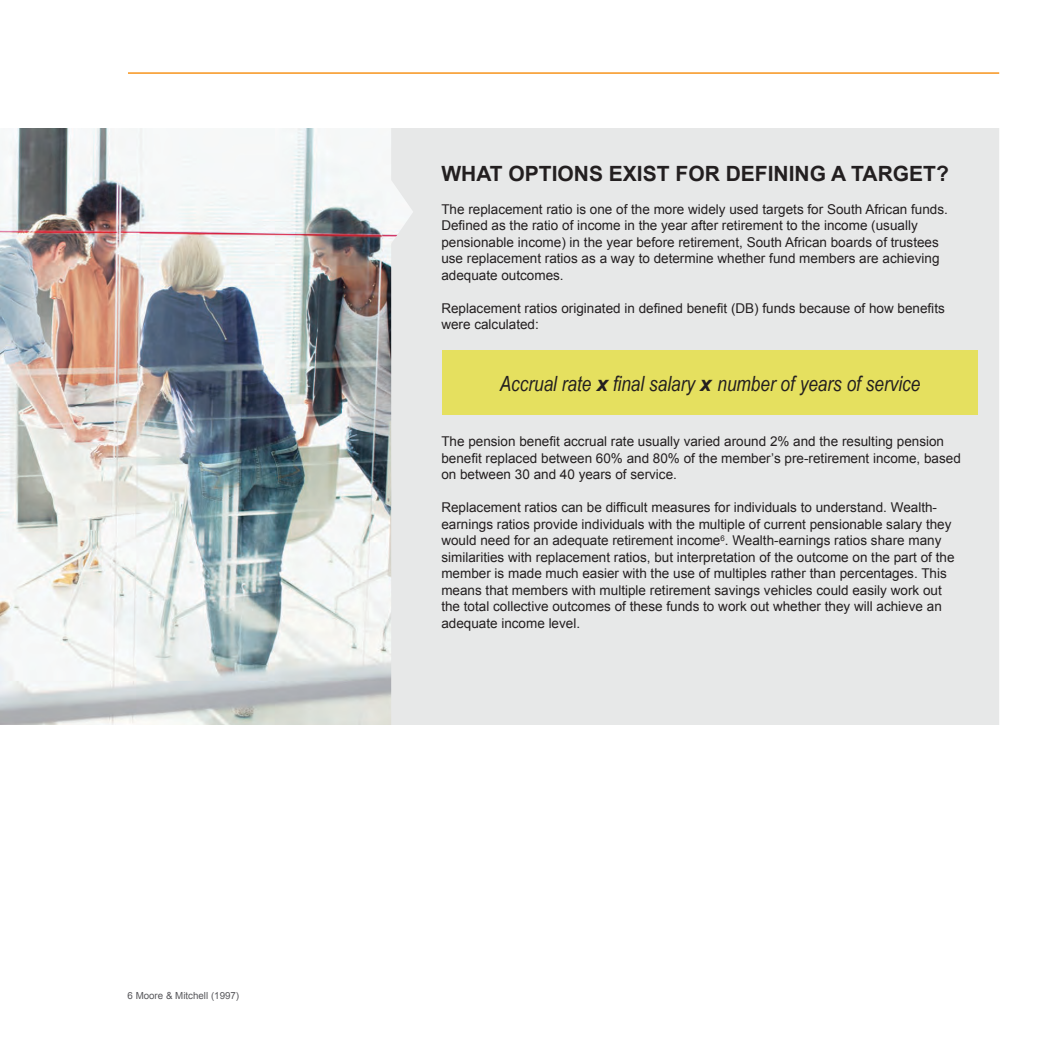
<style>
.page{position:relative;width:1063px;height:1063px;background:#fff}
.page>*{position:absolute;margin:0;border:0;box-sizing:border-box;transform-origin:0 0}
.t1{font:italic 21px "Arial Narrow";color:#231f20}
.t2{font:700 21px "Arial";color:#231f20}
.t3{font:13.5px/16.5px "Arial";color:#231f20}
.t4{font:9.75px "Arial";color:#56565a}
.s1{font-family:"Arial";font-weight:700}
</style>
<div class="page">
<hr style="left:128px;top:72px;width:871px;height:2px;background:#f7941d">
<img style="left:0;top:128px;width:391px;height:597px">
<div style="left:391px;top:128px;width:608px;height:597px;background:#e7e8e8"></div>
<div style="left:442px;top:351px;width:536px;height:64px;background:#e5e05f"></div>
<p class="t4" style="left:128px;top:989px;width:113px">6 Moore &amp; Mitchell (1997)</p>
<h1 class="t2" style="left:441px;top:160px;width:509px">WHAT OPTIONS EXIST FOR DEFINING A TARGET?</h1>
<p class="t3" style="left:441px;top:201px;width:508px">The replacement ratio is one of the more widely used targets for South African funds.<br>Defined as the ratio of income in the year after retirement to the income (usually pensionable income) in the year before retirement, South African boards of trustees use replacement ratios as a way to determine whether fund members are achieving adequate outcomes.</p>
<p class="t3" style="left:441px;top:300px;width:505px">Replacement ratios originated in defined benefit (DB) funds because of how benefits were calculated:</p>
<h1 class="t1" style="left:500px;top:369px;width:422px">Accrual rate <span class="s1">x</span> final salary <span class="s1">x</span> number of years of service</h1>
<p class="t3" style="left:441px;top:433px;width:521px">The pension benefit accrual rate usually varied around 2% and the resulting pension benefit replaced between 60% and 80% of the member’s pre-retirement income, based on between 30 and 40 years of service.</p>
<p class="t3" style="left:441px;top:499px;width:515px">Replacement ratios can be difficult measures for individuals to understand. Wealth&shy;earnings ratios provide individuals with the multiple of current pensionable salary they would need for an adequate retirement income<sup>6</sup>. Wealth-earnings ratios share many similarities with replacement ratios, but interpretation of the outcome on the part of the member is made much easier with the use of multiples rather than percentages. This means that members with multiple retirement savings vehicles could easily work out the total collective outcomes of these funds to work out whether they will achieve an adequate income level.</p>
</div>
